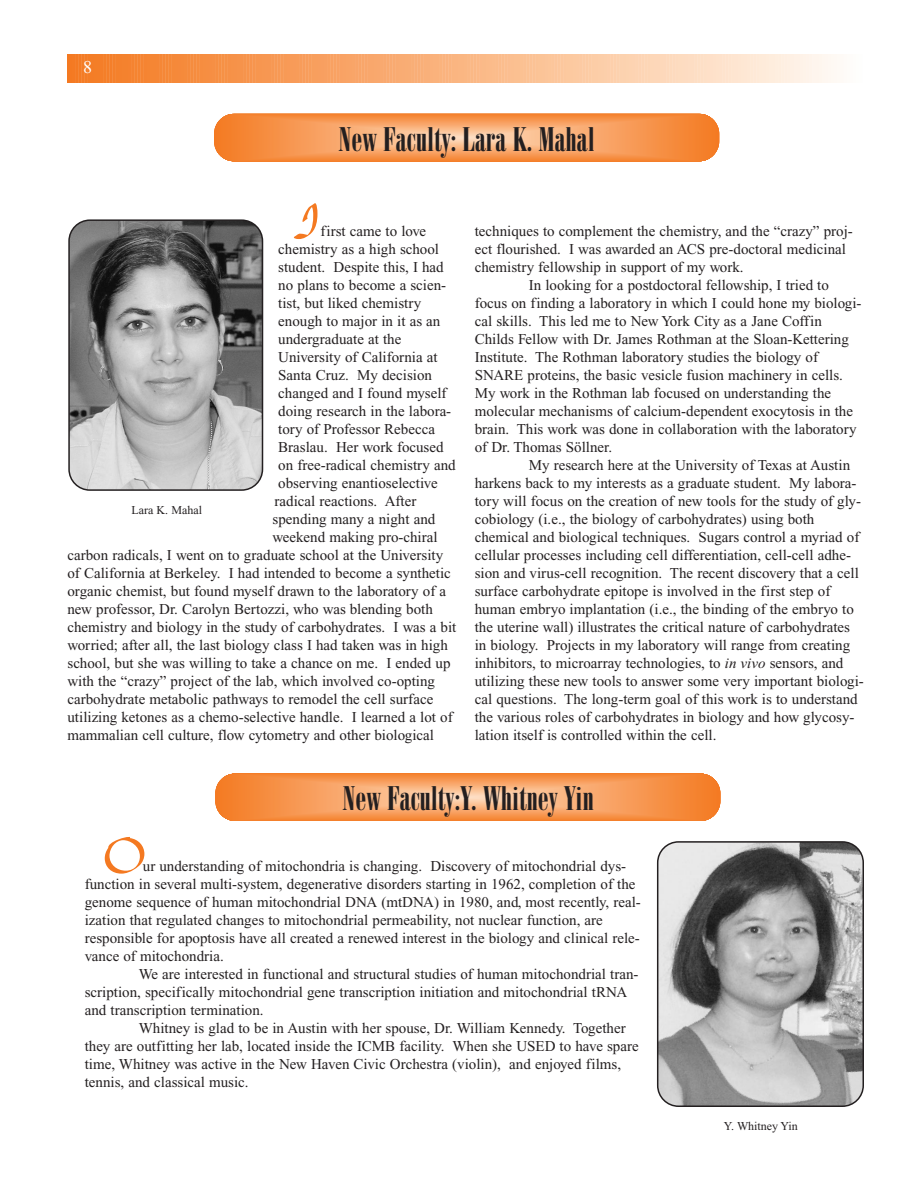
<style>
.page{position:relative;width:918px;height:1188px;background:#fff}
.page>*{position:absolute;margin:0;border:0;box-sizing:border-box;transform-origin:0 0}
.t1{font:52.5px "New Berolina";color:#f47921}
.t2{font:33px "Bodoni Poster Compressed";color:#231f20}
.t3{font:18px "Times New Roman";color:#fff}
.t4{font:15px/18px "Times New Roman";color:#231f20}
.t5{font:12px "Times New Roman";color:#231f20}
.s1{font-style:italic}
</style>
<div class="page">
<svg style="left:67px;top:55px;width:770px;height:27px;background:#f9b684"></svg>
<svg style="left:216px;top:114px;width:501px;height:47px;background:#f79d5b"></svg>
<img style="left:69px;top:220px;width:193px;height:270px;border-radius:21px">
<div style="left:68px;top:219px;width:195px;height:272px;border:2px solid #231f20;border-radius:21px"></div>
<svg style="left:217px;top:774px;width:501px;height:47px;background:#f79d5b"></svg>
<img style="left:658px;top:842px;width:205px;height:264px;border-radius:21px">
<div style="left:657px;top:841px;width:207px;height:266px;border:2px solid #231f20;border-radius:21px"></div>
<p class="t3" style="left:83px;top:60px;width:10px">8</p>
<h2 class="t2" style="left:339px;top:127px;width:258px">New Faculty: Lara K. Mahal</h2>
<h1 class="t1" style="left:294px;top:189px;width:27px">I</h1>
<p class="t4" style="left:321px;top:223px;width:107px">first came to love</p>
<p class="t4" style="left:278px;top:241px;width:162px">chemistry as a high school</p>
<p class="t4" style="left:278px;top:259px;width:167px">student. Despite this, I had</p>
<p class="t4" style="left:278px;top:277px;width:170px">no plans to become a scien-</p>
<p class="t4" style="left:278px;top:295px;width:144px">tist, but liked chemistry</p>
<p class="t4" style="left:278px;top:313px;width:164px">enough to major in it as an</p>
<p class="t4" style="left:278px;top:331px;width:125px">undergraduate at the</p>
<p class="t4" style="left:278px;top:349px;width:161px">University of California at</p>
<p class="t4" style="left:278px;top:367px;width:155px">Santa Cruz. My decision</p>
<p class="t4" style="left:278px;top:385px;width:170px">changed and I found myself</p>
<p class="t4" style="left:278px;top:403px;width:175px">doing research in the labora-</p>
<p class="t4" style="left:278px;top:421px;width:158px">tory of Professor Rebecca</p>
<p class="t4" style="left:278px;top:439px;width:167px">Braslau. Her work focused</p>
<p class="t4" style="left:278px;top:457px;width:179px">on free-radical chemistry and</p>
<p class="t4" style="left:278px;top:475px;width:161px">observing enantioselective</p>
<p class="t4" style="left:275px;top:493px;width:143px">radical reactions. After</p>
<p class="t4" style="left:273px;top:511px;width:164px">spending many a night and</p>
<p class="t4" style="left:273px;top:529px;width:167px">weekend making pro-chiral</p>
<p class="t4" style="left:68px;top:547px;width:377px">carbon radicals, I went on to graduate school at the University</p>
<p class="t4" style="left:68px;top:565px;width:385px">of California at Berkeley. I had intended to become a synthetic</p>
<p class="t4" style="left:68px;top:583px;width:380px">organic chemist, but found myself drawn to the laboratory of a</p>
<p class="t4" style="left:68px;top:601px;width:367px">new professor, Dr. Carolyn Bertozzi, who was blending both</p>
<p class="t4" style="left:68px;top:619px;width:390px">chemistry and biology in the study of carbohydrates. I was a bit</p>
<p class="t4" style="left:68px;top:637px;width:382px">worried; after all, the last biology class I had taken was in high</p>
<p class="t4" style="left:68px;top:655px;width:385px">school, but she was willing to take a chance on me. I ended up</p>
<p class="t4" style="left:68px;top:673px;width:369px">with the “crazy” project of the lab, which involved co-opting</p>
<p class="t4" style="left:68px;top:691px;width:367px">carbohydrate metabolic pathways to remodel the cell surface</p>
<p class="t4" style="left:68px;top:709px;width:387px">utilizing ketones as a chemo-selective handle. I learned a lot of</p>
<p class="t4" style="left:68px;top:727px;width:368px">mammalian cell culture, flow cytometry and other biological</p>
<p class="t5" style="left:131px;top:506px;width:72px">Lara K. Mahal</p>
<p class="t4" style="left:475px;top:223px;width:380px">techniques to complement the chemistry, and the “crazy” proj-</p>
<p class="t4" style="left:475px;top:241px;width:373px">ect flourished. I was awarded an ACS pre-doctoral medicinal</p>
<p class="t4" style="left:475px;top:259px;width:270px">chemistry fellowship in support of my work.</p>
<p class="t4" style="left:529px;top:277px;width:302px">In looking for a postdoctoral fellowship, I tried to</p>
<p class="t4" style="left:475px;top:295px;width:388px">focus on finding a laboratory in which I could hone my biologi-</p>
<p class="t4" style="left:475px;top:313px;width:349px">cal skills. This led me to New York City as a Jane Coffin</p>
<p class="t4" style="left:475px;top:331px;width:376px">Childs Fellow with Dr. James Rothman at the Sloan-Kettering</p>
<p class="t4" style="left:475px;top:349px;width:345px">Institute. The Rothman laboratory studies the biology of</p>
<p class="t4" style="left:475px;top:367px;width:370px">SNARE proteins, the basic vesicle fusion machinery in cells.</p>
<p class="t4" style="left:475px;top:385px;width:358px">My work in the Rothman lab focused on understanding the</p>
<p class="t4" style="left:475px;top:403px;width:380px">molecular mechanisms of calcium-dependent exocytosis in the</p>
<p class="t4" style="left:475px;top:421px;width:383px">brain. This work was done in collaboration with the laboratory</p>
<p class="t4" style="left:475px;top:439px;width:139px">of Dr. Thomas Söllner.</p>
<p class="t4" style="left:529px;top:457px;width:323px">My research here at the University of Texas at Austin</p>
<p class="t4" style="left:475px;top:475px;width:383px">harkens back to my interests as a graduate student. My labora-</p>
<p class="t4" style="left:475px;top:493px;width:388px">tory will focus on the creation of new tools for the study of gly-</p>
<p class="t4" style="left:475px;top:511px;width:341px">cobiology (i.e., the biology of carbohydrates) using both</p>
<p class="t4" style="left:475px;top:529px;width:386px">chemical and biological techniques. Sugars control a myriad of</p>
<p class="t4" style="left:475px;top:547px;width:378px">cellular processes including cell differentiation, cell-cell adhe-</p>
<p class="t4" style="left:475px;top:565px;width:386px">sion and virus-cell recognition. The recent discovery that a cell</p>
<p class="t4" style="left:475px;top:583px;width:357px">surface carbohydrate epitope is involved in the first step of</p>
<p class="t4" style="left:475px;top:601px;width:381px">human embryo implantation (i.e., the binding of the embryo to</p>
<p class="t4" style="left:475px;top:619px;width:377px">the uterine wall) illustrates the critical nature of carbohydrates</p>
<p class="t4" style="left:475px;top:637px;width:377px">in biology. Projects in my laboratory will range from creating</p>
<p class="t4" style="left:475px;top:655px;width:370px">inhibitors, to microarray technologies, to <span class="s1">in vivo</span> sensors, and</p>
<p class="t4" style="left:475px;top:673px;width:391px">utilizing these new tools to answer some very important biologi-</p>
<p class="t4" style="left:475px;top:691px;width:384px">cal questions. The long-term goal of this work is to understand</p>
<p class="t4" style="left:475px;top:709px;width:381px">the various roles of carbohydrates in biology and how glycosy-</p>
<p class="t4" style="left:475px;top:727px;width:243px">lation itself is controlled within the cell.</p>
<h2 class="t2" style="left:343px;top:786px;width:253px">New Faculty:Y. Whitney Yin</h2>
<h1 class="t1" style="left:103px;top:823px;width:43px">O</h1>
<p class="t4" style="left:85px;top:859px;width:558px;text-indent:58px">ur understanding of mitochondria is changing. Discovery of mitochondrial dys&shy;function in several multi-system, degenerative disorders starting in 1962, completion of the genome sequence of human mitochondrial DNA (mtDNA) in 1980, and, most recently, real&shy;ization that regulated changes to mitochondrial permeability, not nuclear function, are responsible for apoptosis have all created a renewed interest in the biology and clinical rele&shy;vance of mitochondria.</p>
<p class="t4" style="left:85px;top:967px;width:555px;text-indent:54px">We are interested in functional and structural studies of human mitochondrial tran&shy;scription, specifically mitochondrial gene transcription initiation and mitochondrial tRNA and transcription termination.</p>
<p class="t4" style="left:85px;top:1021px;width:556px;text-indent:54px">Whitney is glad to be in Austin with her spouse, Dr. William Kennedy. Together they are outfitting her lab, located inside the ICMB facility. When she USED to have spare time, Whitney was active in the New Haven Civic Orchestra (violin), and enjoyed films, tennis, and classical music.</p>
<p class="t5" style="left:724px;top:1122px;width:75px">Y. Whitney Yin</p>
</div>
